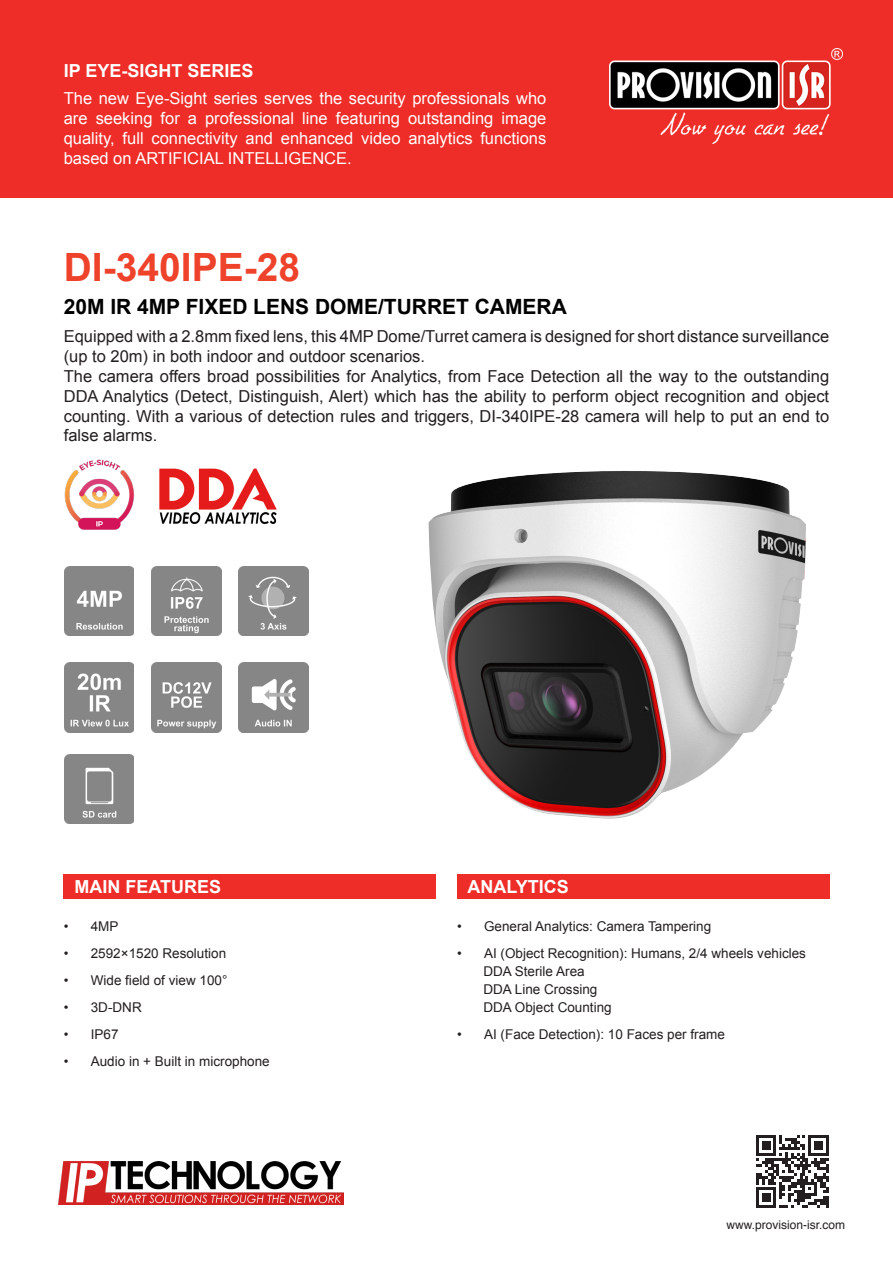
<style>
.page{position:relative;width:893px;height:1263px;background:#fff}
.page>*{position:absolute;margin:0;border:0;box-sizing:border-box;transform-origin:0 0}
.t1{font:700 39px "Arial";color:#ef422b}
.t2{font:700 21px "Arial";color:#000001}
.t3{font:700 18px "Arial";color:#fff}
.t4{font:16.5px/19.8px "Arial";color:#231f20}
.t5{font:16.5px/19.8px "Arial";color:#fff;text-align:justify}
.t6{font:13.5px "Arial";color:#231f20}
.t7{font:12px "Helvetica";color:#231f20}
</style>
<div class="page">
<div style="left:0;top:0;width:893px;height:198px;background:#ee2d28"></div>
<img style="left:610px;top:49px;width:232px;height:95px">
<img style="left:428px;top:471px;width:378px;height:348px">
<img style="left:64px;top:459px;width:70px;height:71px">
<svg style="left:756px;top:1135px;width:72px;height:73px"></svg>
<img style="left:151px;top:566px;width:70px;height:70px">
<img style="left:64px;top:566px;width:70px;height:70px">
<img style="left:239px;top:663px;width:69px;height:69px">
<img style="left:239px;top:566px;width:69px;height:70px">
<img style="left:64px;top:754px;width:70px;height:70px">
<img style="left:64px;top:663px;width:70px;height:69px">
<img style="left:151px;top:663px;width:70px;height:69px">
<img style="left:58px;top:1161px;width:286px;height:44px">
<img style="left:159px;top:468px;width:118px;height:56px">
<div style="left:64px;top:874px;width:372px;height:25px;background:#ee2d28"></div>
<div style="left:457px;top:874px;width:372px;height:25px;background:#ee2d28"></div>
<p class="t3" style="left:64px;top:59px;width:191px">IP EYE-SIGHT SERIES</p>
<p class="t5" style="left:64px;top:89px;width:484px">The new Eye-Sight series serves the security professionals who are seeking for a professional line featuring outstanding image quality, full connectivity and enhanced video analytics functions based on ARTIFICIAL INTELLIGENCE.</p>
<p class="t1" style="left:64px;top:242px;width:238px">DI-340IPE-28</p>
<p class="t2" style="left:64px;top:293px;width:505px">20M IR 4MP FIXED LENS DOME/TURRET CAMERA</p>
<p class="t4" style="left:64px;top:327px;width:767px">Equipped with a 2.8mm fixed lens, this 4MP Dome/Turret camera is designed for short distance surveillance (up to 20m) in both indoor and outdoor scenarios.</p>
<p class="t4" style="left:64px;top:366px;width:767px;text-align:justify">The camera offers broad possibilities for Analytics, from Face Detection all the way to the outstanding DDA Analytics (Detect, Distinguish, Alert) which has the ability to perform object recognition and object counting. With a various of detection rules and triggers, DI-340IPE-28 camera will help to put an end to false alarms.</p>
<p class="t3" style="left:74px;top:875px;width:148px">MAIN FEATURES</p>
<p class="t3" style="left:467px;top:875px;width:103px">ANALYTICS</p>
<p class="t6" style="left:64px;top:917px;width:56px">• 4MP</p>
<p class="t6" style="left:64px;top:944px;width:164px">• 2592×1520 Resolution</p>
<p class="t6" style="left:64px;top:971px;width:165px">• Wide field of view 100°</p>
<p class="t6" style="left:64px;top:998px;width:79px">• 3D-DNR</p>
<p class="t6" style="left:64px;top:1025px;width:56px">• IP67</p>
<p class="t6" style="left:64px;top:1052px;width:207px">• Audio in + Built in microphone</p>
<p class="t6" style="left:457px;top:917px;width:256px">• General Analytics: Camera Tampering</p>
<p class="t6" style="left:457px;top:944px;width:350px">• AI (Object Recognition): Humans, 2/4 wheels vehicles</p>
<p class="t6" style="left:483px;top:962px;width:103px">DDA Sterile Area</p>
<p class="t6" style="left:483px;top:980px;width:116px">DDA Line Crossing</p>
<p class="t6" style="left:483px;top:998px;width:130px">DDA Object Counting</p>
<p class="t6" style="left:457px;top:1025px;width:269px">• AI (Face Detection): 10 Faces per frame</p>
<p class="t7" style="left:727px;top:1216px;width:120px">www.provision-isr.com</p>
</div>
